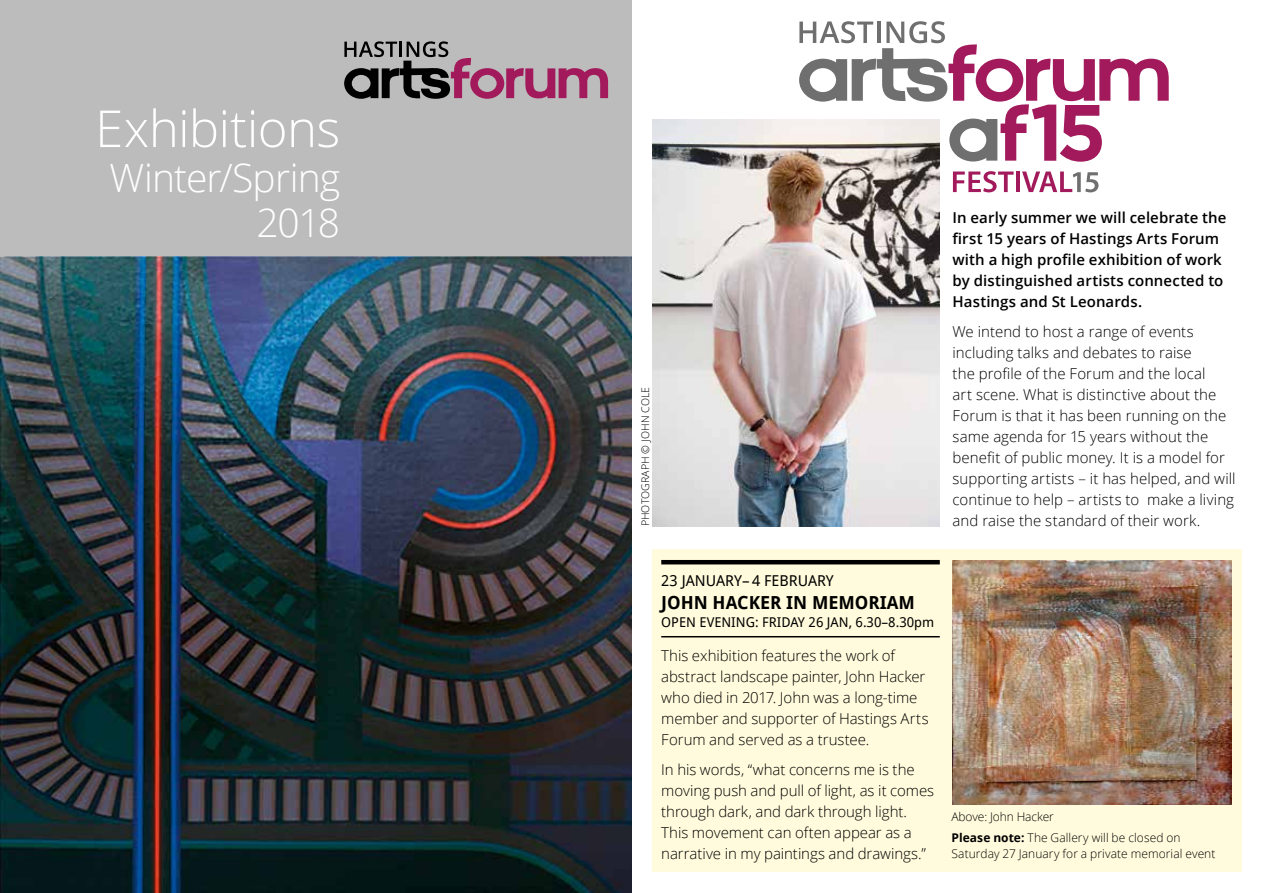
<style>
.page{position:relative;width:1263px;height:893px;background:#fff}
.page>*{position:absolute;margin:0;border:0;box-sizing:border-box;transform-origin:0 0}
.t1{font:300 51px "Open Sans";letter-spacing:-.01em;color:#fff}
.t2{font:300 39px/45px "Open Sans";letter-spacing:-.025em;color:#fff;text-align:right}
.t3{font:700 18px "Droid Sans";color:#000}
.t4{font:300 15px/21px "Open Sans";color:#000}
.t5{font:600 15px/21px "Open Sans";letter-spacing:.005em;color:#000}
.t6{font:15px "Droid Sans";color:#000}
.t7{font:13.5px "Droid Sans";color:#000}
.t8{font:300 12px/16.5px "Open Sans";letter-spacing:.005em;color:#000}
.t9{font:300 10.5px "Open Sans";letter-spacing:.01em;color:#000}
.s1{font-weight:700}
</style>
<div class="page">
<div style="left:0;top:0;width:631px;height:893px;background:#bcbcbc"></div>
<img style="left:0;top:257px;width:631px;height:636px">
<svg style="left:344px;top:41px;width:264px;height:58px"></svg>
<div style="left:653px;top:549px;width:589px;height:323px;background:#fffbdc"></div>
<hr style="left:661px;top:560px;width:279px;height:4px;background:#000">
<hr style="left:661px;top:636px;width:279px;height:1px;background:#000">
<img style="left:952px;top:560px;width:279px;height:245px">
<svg style="left:799px;top:21px;width:370px;height:141px"></svg>
<svg style="left:953px;top:171px;width:60px;height:21px"></svg>
<hr style="left:1016px;top:172px;width:4px;height:20px;background:#a21a5b">
<svg style="left:1022px;top:172px;width:76px;height:20px"></svg>
<img style="left:653px;top:119px;width:287px;height:407px">
<h1 class="t1" style="left:95px;top:94px;width:247px">Exhibitions</h1>
<h2 class="t2" style="left:110px;top:154px;width:232px">Winter/Spring<br>2018</h2>
<p class="t9" style="left:638px;top:526px;width:141px;rotate:-90deg">PHOTOGRAPH © JOHN COLE</p>
<p class="t5" style="left:952px;top:207px;width:275px">In early summer we will celebrate the first 15 years of Hastings Arts Forum with a high profile exhibition of work by distinguished artists connected to Hastings and St Leonards.</p>
<p class="t4" style="left:952px;top:321px;width:285px">We intend to host a range of events including talks and debates to raise<br>the profile of the Forum and the local<br>art scene. What is distinctive about the Forum is that it has been running on the same agenda for 15 years without the benefit of public money. It is a model for supporting artists – it has helped, and will continue to help – artists to make a living and raise the standard of their work.</p>
<p class="t6" style="left:661px;top:572px;width:174px">23 JANUARY– 4 FEBRUARY</p>
<p class="t3" style="left:661px;top:593px;width:255px">JOHN HACKER IN MEMORIAM</p>
<p class="t7" style="left:661px;top:615px;width:274px">OPEN EVENING: FRIDAY 26 JAN, 6.30–8.30pm</p>
<p class="t4" style="left:661px;top:645px;width:269px">This exhibition features the work of abstract landscape painter, John Hacker who died in 2017. John was a long-time member and supporter of Hastings Arts Forum and served as a trustee.</p>
<p class="t4" style="left:661px;top:758px;width:275px">In his words, “what concerns me is the moving push and pull of light, as it comes through dark, and dark through light.<br>This movement can often appear as a narrative in my paintings and drawings.”</p>
<p class="t8" style="left:951px;top:808px;width:104px">Above: John Hacker</p>
<p class="t8" style="left:951px;top:829px;width:265px"><span class="s1">Please note:</span> The Gallery will be closed on<br>Saturday 27 January for a private memorial event</p>
</div>
